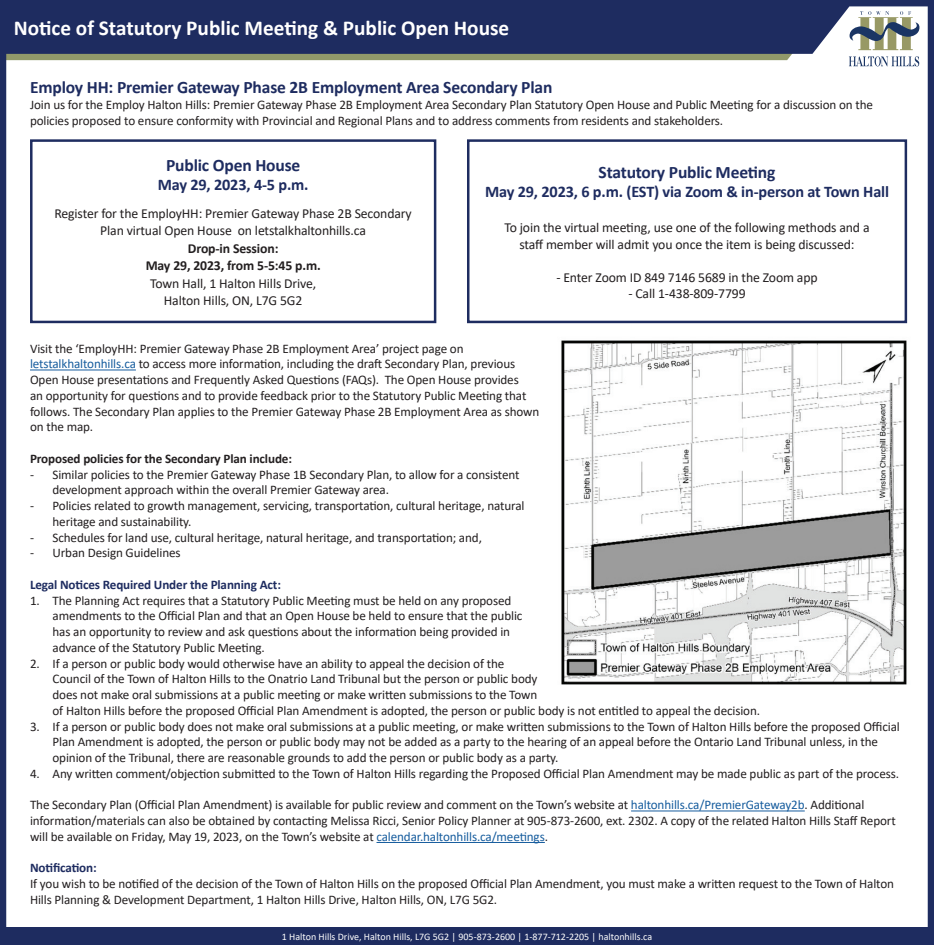
<style>
.page{position:relative;width:934px;height:945px;background:#fff}
.page>*{position:absolute;margin:0;border:0;box-sizing:border-box;transform-origin:0 0}
.t1{font:700 21.25px "Calibri";color:#fff}
.t2{font:700 17.5px "Calibri";letter-spacing:-.01em;color:#1e2c60}
.t3{font:700 16.25px "Calibri";letter-spacing:-.01em;color:#1e2c60}
.t4{font:13.75px/17.5px "Calibri";letter-spacing:-.01em;color:#231f20;text-align:center}
.t5{font:700 13.75px/17.5px "Calibri";letter-spacing:-.01em;color:#231f20;text-align:center}
.t6{font:13.12px/15.8px "Calibri";letter-spacing:-.01em;color:#231f20}
.t7{font:700 13.12px "Calibri";letter-spacing:-.01em;color:#1e2c60}
.t8{font:700 13.12px "Calibri";letter-spacing:-.01em;color:#231f20}
.t9{font:10px "Calibri";color:#fff}
.s1{color:#175d9e}
</style>
<div class="page">
<svg style="left:6px;top:54px;width:922px;height:6px;background:#9ca379"></svg>
<div style="left:6px;top:0;width:922px;height:54px;background:#1e2c60"></div>
<div style="left:0;top:0;width:6px;height:945px;background:#1e2c60"></div>
<div style="left:928px;top:0;width:6px;height:945px;background:#1e2c60"></div>
<svg style="left:849px;top:56px;width:70px;height:10px"></svg>
<svg style="left:849px;top:11px;width:70px;height:39px"></svg>
<div style="left:0;top:928px;width:934px;height:17px;background:#1e2c60"></div>
<hr style="left:30px;top:370px;width:106px;height:1px;background:#175d9e">
<hr style="left:631px;top:811px;width:174px;height:1px;background:#175d9e">
<hr style="left:376px;top:842px;width:169px;height:1px;background:#175d9e">
<img style="left:561px;top:340px;width:346px;height:345px">
<div style="left:30px;top:139px;width:406px;height:184px;border:2px solid #1e2c60"></div>
<div style="left:467px;top:139px;width:440px;height:184px;border:2px solid #1e2c60"></div>
<h1 class="t1" style="left:14px;top:13px;width:497px">Notice of Statutory Public Meeting &amp; Public Open House</h1>
<h2 class="t2" style="left:30px;top:75px;width:524px">Employ HH: Premier Gateway Phase 2B Employment Area Secondary Plan</h2>
<p class="t6" style="left:30px;top:96px;width:844px">Join us for the Employ Halton Hills: Premier Gateway Phase 2B Employment Area Secondary Plan Statutory Open House and Public Meeting for a discussion on the policies proposed to ensure conformity with Provincial and Regional Plans and to address comments from residents and stakeholders.</p>
<h2 class="t2" style="left:166px;top:152px;width:136px">Public Open House</h2>
<p class="t3" style="left:158px;top:173px;width:152px">May 29, 2023, 4-5 p.m.</p>
<p class="t4" style="left:54px;top:204px;width:359px">Register for the EmployHH: Premier Gateway Phase 2B Secondary<br>Plan virtual Open House on letstalkhaltonhills.ca</p>
<p class="t5" style="left:146px;top:239px;width:176px">Drop-in Session:<br>May 29, 2023, from 5-5:45 p.m.</p>
<p class="t4" style="left:150px;top:274px;width:168px">Town Hall, 1 Halton Hills Drive,<br>Halton Hills, ON, L7G 5G2</p>
<h2 class="t2" style="left:598px;top:159px;width:178px">Statutory Public Meeting</h2>
<p class="t3" style="left:485px;top:180px;width:405px">May 29, 2023, 6 p.m. (EST) via Zoom &amp; in-person at Town Hall</p>
<p class="t4" style="left:504px;top:219px;width:367px;line-height:16.5px">To join the virtual meeting, use one of the following methods and a staff member will admit you once the item is being discussed:</p>
<p class="t4" style="left:556px;top:268px;width:263px">- Enter Zoom ID 849 7146 5689 in the Zoom app</p>
<p class="t4" style="left:628px;top:284px;width:119px">- Call 1-438-809-7799</p>
<p class="t6" style="left:30px;top:340px;width:511px">Visit the ‘EmployHH: Premier Gateway Phase 2B Employment Area’ project page on <span class="s1">letstalkhaltonhills.ca</span> to access more information, including the draft Secondary Plan, previous Open House presentations and Frequently Asked Questions (FAQs). The Open House provides<br>an opportunity for questions and to provide feedback prior to the Statutory Public Meeting that follows. The Secondary Plan applies to the Premier Gateway Phase 2B Employment Area as shown on the map.</p>
<p class="t8" style="left:30px;top:449px;width:263px">Proposed policies for the Secondary Plan include:</p>
<p class="t6" style="left:53px;top:466px;width:468px;text-indent:-22px">- Similar policies to the Premier Gateway Phase 1B Secondary Plan, to allow for a consistent development approach within the overall Premier Gateway area.</p>
<p class="t6" style="left:53px;top:498px;width:473px;text-indent:-22px">- Policies related to growth management, servicing, transportation, cultural heritage, natural heritage and sustainability.</p>
<p class="t6" style="left:30px;top:529px;width:453px">- Schedules for land use, cultural heritage, natural heritage, and transportation; and,</p>
<p class="t6" style="left:30px;top:545px;width:152px">- Urban Design Guidelines</p>
<p class="t7" style="left:30px;top:575px;width:252px">Legal Notices Required Under the Planning Act:</p>
<p class="t6" style="left:53px;top:592px;width:471px;text-indent:-22px">1. The Planning Act requires that a Statutory Public Meeting must be held on any proposed amendments to the Official Plan and that an Open House be held to ensure that the public has an opportunity to review and ask questions about the information being provided in advance of the Statutory Public Meeting.</p>
<p class="t6" style="left:53px;top:655px;width:709px;text-indent:-22px">2. If a person or public body would otherwise have an ability to appeal the decision of the<br>Council of the Town of Halton Hills to the Onatrio Land Tribunal but the person or public body<br>does not make oral submissions at a public meeting or make written submissions to the Town<br>of Halton Hills before the proposed Official Plan Amendment is adopted, the person or public body is not entitled to appeal the decision.</p>
<p class="t6" style="left:53px;top:718px;width:849px;text-indent:-22px">3. If a person or public body does not make oral submissions at a public meeting, or make written submissions to the Town of Halton Hills before the proposed Official<br>Plan Amendment is adopted, the person or public body may not be added as a party to the hearing of an appeal before the Ontario Land Tribunal unless, in the opinion of the Tribunal, there are reasonable grounds to add the person or public body as a party.</p>
<p class="t6" style="left:30px;top:765px;width:870px">4. Any written comment/objection submitted to the Town of Halton Hills regarding the Proposed Official Plan Amendment may be made public as part of the process.</p>
<p class="t6" style="left:30px;top:797px;width:867px">The Secondary Plan (Official Plan Amendment) is available for public review and comment on the Town’s website at <span class="s1">haltonhills.ca/PremierGateway2b</span>. Additional information/materials can also be obtained by contacting Melissa Ricci, Senior Policy Planner at 905-873-2600, ext. 2302. A copy of the related Halton Hills Staff Report will be available on Friday, May 19, 2023, on the Town’s website at <span class="s1">calendar.haltonhills.ca/meetings</span>.</p>
<p class="t7" style="left:30px;top:859px;width:68px">Notification:</p>
<p class="t6" style="left:30px;top:876px;width:865px">If you wish to be notified of the decision of the Town of Halton Hills on the proposed Official Plan Amendment, you must make a written request to the Town of Halton<br>Hills Planning &amp; Development Department, 1 Halton Hills Drive, Halton Hills, ON, L7G 5G2.</p>
<p class="t9" style="left:282px;top:930px;width:372px">1 Halton Hills Drive, Halton Hills, L7G 5G2 | 905-873-2600 | 1-877-712-2205 | haltonhills.ca</p>
</div>
